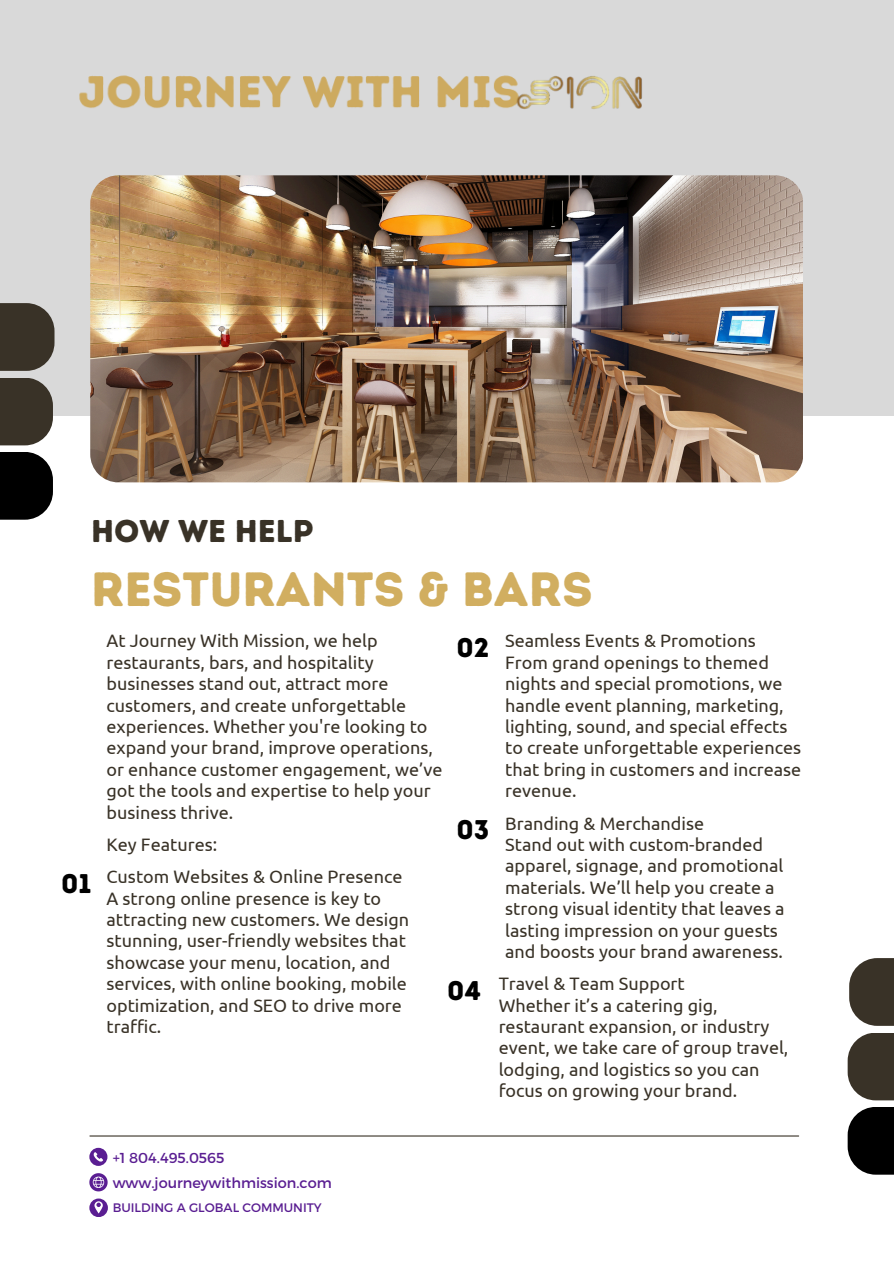
<style>
.page{position:relative;width:894px;height:1264px;background:#fff}
.page>*{position:absolute;margin:0;border:0;box-sizing:border-box;transform-origin:0 0}
.t1{font:48px "Intro Rust Base";color:#d1ae60}
.t2{font:31.5px "Intro Rust Base";color:#393227}
.t3{font:27px "Intro Rust Base";color:#000}
.t4{font:18px/21.3px "Ubuntu";color:#393227}
.t5{font:14.4px "Montserrat";color:#5a1e92}
.t6{font:12.3px "Montserrat";color:#5a1e92}
</style>
<div class="page">
<div style="left:0;top:0;width:893px;height:416px;background:#d9d9d9"></div>
<img style="left:90px;top:175px;width:712px;height:307px">
<div style="left:0;top:452px;width:53px;height:67px;background:#000"></div>
<div style="left:0;top:377px;width:53px;height:68px;background:#393227"></div>
<div style="left:0;top:303px;width:54px;height:68px;background:#393227"></div>
<div style="left:847px;top:1106px;width:46px;height:68px;background:#000"></div>
<div style="left:847px;top:1032px;width:46px;height:68px;background:#393227"></div>
<div style="left:848px;top:958px;width:45px;height:67px;background:#393227"></div>
<hr style="left:90px;top:1135px;width:708px;height:1px;background:#393227">
<img style="left:79px;top:75px;width:563px;height:34px">
<svg style="left:89px;top:1147px;width:18px;height:18px"></svg>
<svg style="left:89px;top:1173px;width:18px;height:18px"></svg>
<svg style="left:89px;top:1198px;width:18px;height:18px"></svg>
<h2 class="t2" style="left:91px;top:512px;width:224px">HOW WE HELP</h2>
<p class="t1" style="left:91px;top:560px;width:503px">RESTURANTS &amp; BARS</p>
<p class="t3" style="left:61px;top:867px;width:32px">01</p>
<h1 class="t4" style="left:106px;top:630px;width:337px">At Journey With Mission, we help restaurants, bars, and hospitality businesses stand out, attract more customers, and create unforgettable experiences. Whether you're looking to expand your brand, improve operations, or enhance customer engagement, we’ve got the tools and expertise to help your business thrive.</h1>
<h3 class="t4" style="left:106px;top:833px;width:112px">Key Features:</h3>
<h3 class="t4" style="left:106px;top:866px;width:304px">Custom Websites &amp; Online Presence<br>A strong online presence is key to attracting new customers. We design stunning, user-friendly websites that showcase your menu, location, and services, with online booking, mobile optimization, and SEO to drive more traffic.</h3>
<p class="t3" style="left:456px;top:631px;width:34px">02</p>
<p class="t3" style="left:456px;top:813px;width:34px">03</p>
<p class="t3" style="left:447px;top:974px;width:35px">04</p>
<h3 class="t4" style="left:505px;top:630px;width:297px">Seamless Events &amp; Promotions<br>From grand openings to themed nights and special promotions, we handle event planning, marketing, lighting, sound, and special effects to create unforgettable experiences that bring in customers and increase revenue.</h3>
<h3 class="t4" style="left:505px;top:812px;width:281px">Branding &amp; Merchandise<br>Stand out with custom-branded apparel, signage, and promotional materials. We’ll help you create a strong visual identity that leaves a lasting impression on your guests and boosts your brand awareness.</h3>
<h3 class="t4" style="left:498px;top:972px;width:291px">Travel &amp; Team Support<br>Whether it’s a catering gig, restaurant expansion, or industry event, we take care of group travel, lodging, and logistics so you can focus on growing your brand.</h3>
<h3 class="t5" style="left:113px;top:1148px;width:113px">+1 804.495.0565</h3>
<p class="t5" style="left:113px;top:1173px;width:220px">www.journeywithmission.com</p>
<p class="t6" style="left:113px;top:1199px;width:210px">BUILDING A GLOBAL COMMUNITY</p>
</div>
